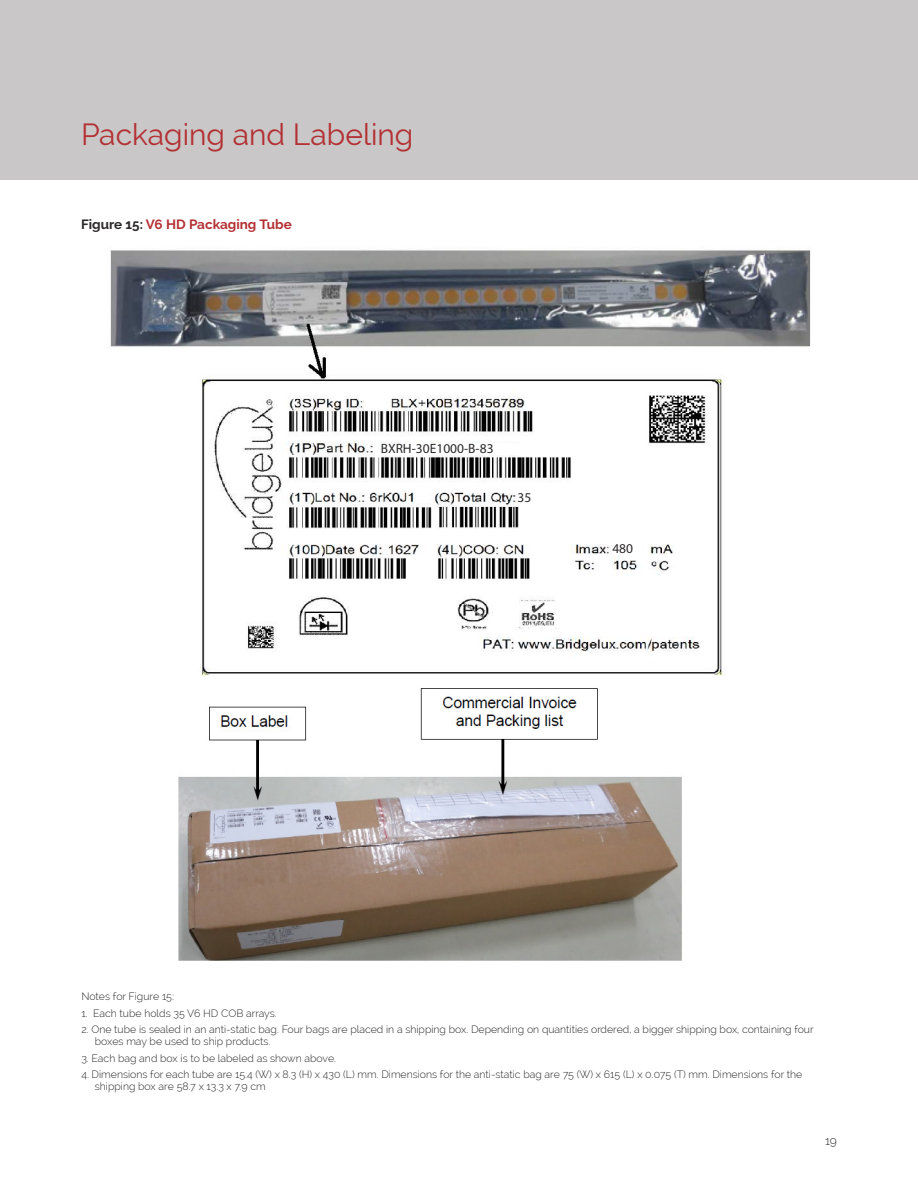
<style>
.page{position:relative;width:918px;height:1188px;background:#fff}
.page>*{position:absolute;margin:0;border:0;box-sizing:border-box;transform-origin:0 0}
.t1{font:30px "Raleway";color:#b33033}
.t2{font:700 13.5px "Raleway";color:#b33033}
.t3{font:13.5px "Myriad Pro";color:#2b2829}
.t4{font:300 12px "Raleway";color:#2b2829}
.t5{font:300 10.5px/12px "Raleway";color:#2b2829}
.s1{color:#2b2829}
</style>
<div class="page">
<div style="left:0;top:0;width:918px;height:180px;background:#c9c7c8"></div>
<img style="left:178px;top:688px;width:504px;height:273px">
<img style="left:110px;top:250px;width:701px;height:426px">
<div style="left:381px;top:443px;width:138px;height:11px;background:#fff"></div>
<div style="left:518px;top:492px;width:138px;height:11px;background:#fff"></div>
<div style="left:612px;top:543px;width:30px;height:12px;background:#fff"></div>
<div style="left:568px;top:595px;width:139px;height:37px;background:#fff"></div>
<div style="left:353px;top:595px;width:85px;height:44px;background:#fff"></div>
<h1 class="t1" style="left:81px;top:123px;width:334px">Packaging and Labeling</h1>
<p class="t2" style="left:81px;top:218px;width:212px"><span class="s1">Figure 15:</span> V6 HD Packaging Tube</p>
<p class="t3" style="left:381px;top:444px;width:114px">BXRH-30E1000-B-83</p>
<p class="t3" style="left:518px;top:492px;width:15px">35</p>
<p class="t3" style="left:612px;top:544px;width:22px">480</p>
<p class="t5" style="left:81px;top:991px;width:94px">Notes for Figure 15:</p>
<p class="t5" style="left:81px;top:1007px;width:197px">1. Each tube holds 35 V6 HD COB arrays.</p>
<p class="t5" style="left:95px;top:1024px;width:720px;text-indent:-14px">2. One tube is sealed in an anti-static bag. Four bags are placed in a shipping box. Depending on quantities ordered, a bigger shipping box, containing four boxes may be used to ship products.</p>
<p class="t5" style="left:81px;top:1052px;width:256px">3. Each bag and box is to be labeled as shown above.</p>
<p class="t5" style="left:95px;top:1069px;width:709px;text-indent:-14px">4. Dimensions for each tube are 15.4 (W) x 8.3 (H) x 430 (L) mm. Dimensions for the anti-static bag are 75 (W) x 615 (L) x 0.075 (T) mm. Dimensions for the shipping box are 58.7 x 13.3 x 7.9 cm</p>
<p class="t4" style="left:825px;top:1134px;width:13px">19</p>
</div>
